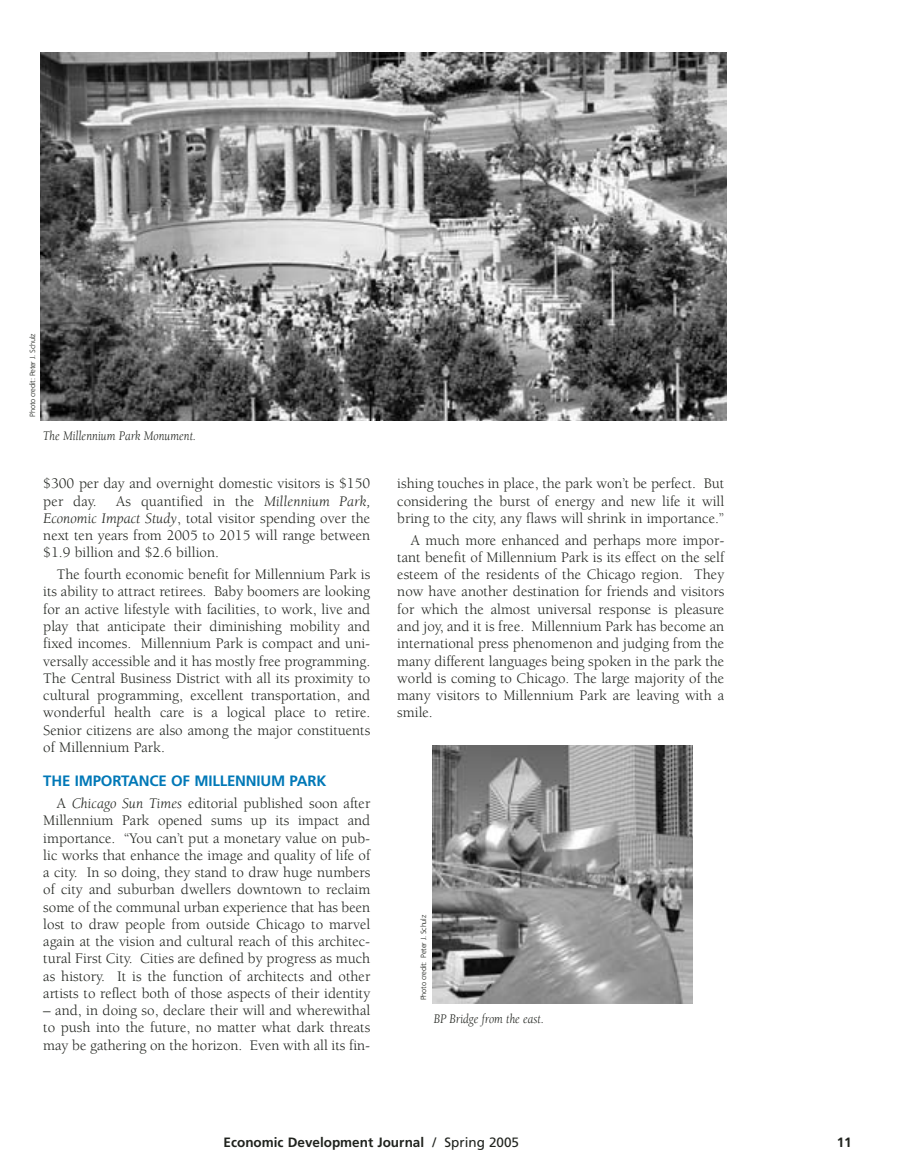
<style>
.page{position:relative;width:905px;height:1175px;background:#fff}
.page>*{position:absolute;margin:0;border:0;box-sizing:border-box;transform-origin:0 0}
.t1{font:15px/17.2px "Berkeley";color:#20231e;text-align:justify}
.t2{font:700 15px "Frutiger";letter-spacing:-.01em;color:#0078b7}
.t3{font:italic 13.5px "Berkeley";color:#20231e;scale:.9 1}
.t4{font:700 13.5px "Frutiger";color:#20231e}
.t5{font:300 7.5px "Frutiger";letter-spacing:-.03em;color:#20231e}
.s1{font-style:italic}
.s2{font-weight:400}
</style>
<div class="page">
<img style="left:432px;top:746px;width:260px;height:257px">
<img style="left:40px;top:52px;width:686px;height:369px">
<p class="t5" style="left:30px;top:417px;width:85px;rotate:-90deg">Photo credit: Peter J. Schulz</p>
<p class="t3" style="left:43px;top:431px;width:172px">The Millennium Park Monument.</p>
<p class="t1" style="left:43px;top:476px;width:328px">$300 per day and overnight domestic visitors is $150 per day.</p>
<p class="t1" style="left:43px;top:494px;width:328px;text-indent:73px">As quantified in the <span class="s1">Millennium Park, Economic Impact Study</span>, total visitor spending over the next ten years from 2005 to 2015 will range between $1.9 billion and $2.6 billion.</p>
<p class="t1" style="left:43px;top:567px;width:328px;text-indent:14px">The fourth economic benefit for Millennium Park is its ability to attract retirees. Baby boomers are looking for an active lifestyle with facilities, to work, live and play that anticipate their diminishing mobility and fixed incomes. Millennium Park is compact and uni&shy;versally accessible and it has mostly free programming.<br>The Central Business District with all its proximity to cultural programming, excellent transportation, and wonderful health care is a logical place to retire.<br>Senior citizens are also among the major constituents of Millennium Park.</p>
<p class="t2" style="left:43px;top:775px;width:284px">THE IMPORTANCE OF MILLENNIUM PARK</p>
<p class="t1" style="left:43px;top:796px;width:328px;text-indent:14px">A <span class="s1">Chicago Sun Times</span> editorial published soon after Millennium Park opened sums up its impact and importance. “You can’t put a monetary value on pub&shy;lic works that enhance the image and quality of life of a city. In so doing, they stand to draw huge numbers of city and suburban dwellers downtown to reclaim some of the communal urban experience that has been lost to draw people from outside Chicago to marvel again at the vision and cultural reach of this architec&shy;tural First City. Cities are defined by progress as much as history. It is the function of architects and other artists to reflect both of those aspects of their identity</p>
<p class="t1" style="left:43px;top:1003px;width:328px">– and, in doing so, declare their will and wherewithal to push into the future, no matter what dark threats may be gathering on the horizon. Even with all its fin-</p>
<p class="t1" style="left:397px;top:476px;width:328px">ishing touches in place, the park won’t be perfect. But considering the burst of energy and new life it will bring to the city, any flaws will shrink in importance.”</p>
<p class="t1" style="left:397px;top:533px;width:328px;text-indent:13px">A much more enhanced and perhaps more impor&shy;tant benefit of Millennium Park is its effect on the self esteem of the residents of the Chicago region. They now have another destination for friends and visitors for which the almost universal response is pleasure and joy, and it is free. Millennium Park has become an international press phenomenon and judging from the many different languages being spoken in the park the world is coming to Chicago. The large majority of the many visitors to Millennium Park are leaving with a smile.</p>
<p class="t5" style="left:420px;top:1000px;width:87px;rotate:-90deg">Photo credit: Peter J. Schulz</p>
<p class="t3" style="left:434px;top:1013px;width:124px">BP Bridge from the east.</p>
<p class="t4" style="left:224px;top:1136px;width:297px">Economic Development Journal <span class="s2">/ Spring 2005</span></p>
<p class="t4" style="left:836px;top:1136px;width:17px">11</p>
</div>
